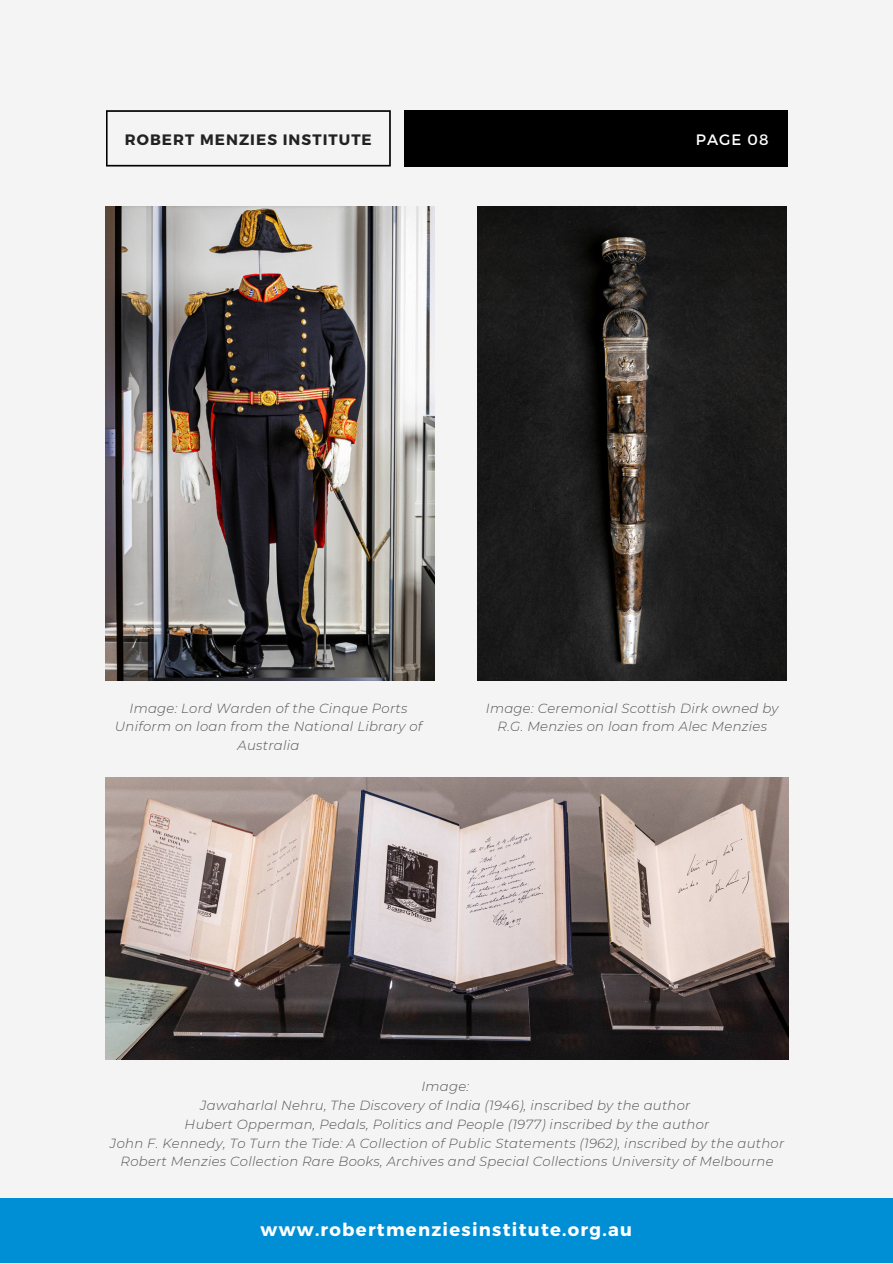
<style>
.page{position:relative;width:893px;height:1264px;background:#fff}
.page>*{position:absolute;margin:0;border:0;box-sizing:border-box;transform-origin:0 0}
.t1{font:700 18px "Montserrat";letter-spacing:.07em;color:#fff}
.t2{font:700 15.15px "Montserrat";letter-spacing:.07em;color:#222}
.t3{font:15.15px "Montserrat";letter-spacing:.07em;color:#fff}
.t4{font:italic 300 13.2px/18.8px "Montserrat";letter-spacing:.02em;color:#545454;text-align:center}
</style>
<div class="page">
<div style="left:0;top:0;width:892px;height:1262px;background:#f4f4f4"></div>
<div style="left:0;top:1197px;width:892px;height:65px;background:#008fd5"></div>
<img style="left:106px;top:207px;width:328px;height:473px">
<img style="left:478px;top:207px;width:308px;height:473px">
<img style="left:106px;top:777px;width:682px;height:282px">
<svg style="left:106px;top:110px;width:285px;height:56px"></svg>
<div style="left:404px;top:110px;width:384px;height:56px;background:#000"></div>
<p class="t2" style="left:125px;top:130px;width:248px">ROBERT MENZIES INSTITUTE</p>
<p class="t3" style="left:695px;top:130px;width:74px">PAGE 08</p>
<p class="t4" style="left:115px;top:698px;width:309px">Image: Lord Warden of the Cinque Ports<br>Uniform on loan from the National Library of<br>Australia</p>
<p class="t4" style="left:486px;top:698px;width:294px">Image: Ceremonial Scottish Dirk owned by<br>R.G. Menzies on loan from Alec Menzies</p>
<p class="t4" style="left:421px;top:1077px;width:49px">Image:</p>
<p class="t4" style="left:200px;top:1095px;width:492px">Jawaharlal Nehru, The Discovery of India (1946), inscribed by the author</p>
<p class="t4" style="left:185px;top:1114px;width:526px">Hubert Opperman, Pedals, Politics and People (1977) inscribed by the author</p>
<p class="t4" style="left:110px;top:1133px;width:675px">John F. Kennedy, To Turn the Tide: A Collection of Public Statements (1962), inscribed by the author</p>
<p class="t4" style="left:120px;top:1152px;width:654px">Robert Menzies Collection Rare Books, Archives and Special Collections University of Melbourne</p>
<p class="t1" style="left:260px;top:1218px;width:373px">www.robertmenziesinstitute.org.au</p>
</div>
